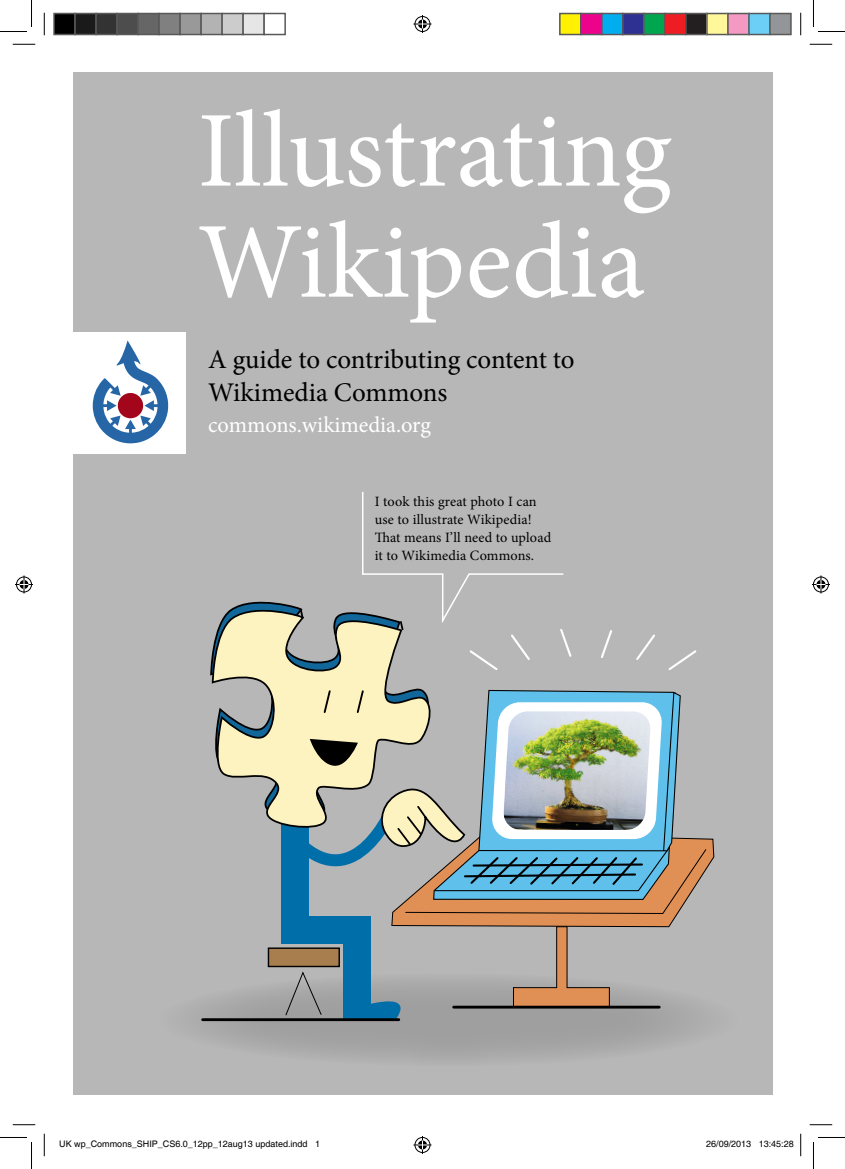
<style>
.page{position:relative;width:845px;height:1169px;background:#fff}
.page>*{position:absolute;margin:0;border:0;box-sizing:border-box;transform-origin:0 0}
.t1{font:108px "Minion Pro";letter-spacing:-.005em;color:#fff}
.t2{font:27px "Minion Pro";letter-spacing:-.005em;color:#000}
.t3{font:22.5px "Minion Pro";letter-spacing:-.005em;color:#fff}
.t4{font:14.25px/18px "Minion Pro";letter-spacing:.005em;color:#000}
.t5{font:9px "Helvetica";color:#000}
</style>
<div class="page">
<div style="left:73px;top:72px;width:699px;height:1022px;background:#b7b7b7"></div>
<div style="left:69px;top:332px;width:117px;height:121px;background:#fff"></div>
<svg style="left:93px;top:340px;width:75px;height:103px"></svg>
<div style="left:158px;top:973px;width:580px;height:93px;background:linear-gradient(to right,#a8a8a8,#a8a8a8);border-radius:50%"></div>
<svg style="left:211px;top:602px;width:178px;height:229px"></svg>
<svg style="left:298px;top:491px;width:274px;height:181px"></svg>
<div style="left:268px;top:947px;width:72px;height:20px;background:#a97e4f;border:1px solid #000"></div>
<hr style="left:203px;top:1018px;width:196px;height:3px;background:#000">
<svg style="left:282px;top:688px;width:432px;height:331px"></svg>
<svg style="left:601px;top:630px;width:96px;height:40px"></svg>
<hr style="left:453px;top:1005px;width:206px;height:3px;background:#000">
<svg style="left:13px;top:44px;width:22px;height:1px"></svg>
<svg style="left:809px;top:44px;width:23px;height:1px"></svg>
<svg style="left:13px;top:1124px;width:22px;height:1px"></svg>
<svg style="left:809px;top:1124px;width:23px;height:1px"></svg>
<svg style="left:44px;top:13px;width:1px;height:22px"></svg>
<svg style="left:44px;top:1133px;width:1px;height:23px"></svg>
<svg style="left:800px;top:13px;width:1px;height:22px"></svg>
<svg style="left:800px;top:1133px;width:1px;height:23px"></svg>
<svg style="left:0;top:0;width:32px;height:32px"></svg>
<svg style="left:0;top:1137px;width:32px;height:32px"></svg>
<svg style="left:813px;top:0;width:32px;height:32px"></svg>
<svg style="left:813px;top:1137px;width:32px;height:32px"></svg>
<svg style="left:413px;top:15px;width:18px;height:18px"></svg>
<svg style="left:413px;top:1136px;width:18px;height:18px"></svg>
<svg style="left:15px;top:575px;width:18px;height:18px"></svg>
<svg style="left:812px;top:575px;width:18px;height:18px"></svg>
<div style="left:54px;top:14px;width:21px;height:21px;background:#000"></div>
<div style="left:53px;top:13px;width:23px;height:22px;border:2px solid #595959"></div>
<div style="left:75px;top:14px;width:21px;height:21px;background:#1a1a1a"></div>
<div style="left:74px;top:13px;width:23px;height:22px;border:2px solid #595959"></div>
<div style="left:96px;top:14px;width:21px;height:21px;background:#333"></div>
<div style="left:95px;top:13px;width:23px;height:22px;border:2px solid #595959"></div>
<div style="left:117px;top:14px;width:21px;height:21px;background:#4d4d4d"></div>
<div style="left:116px;top:13px;width:23px;height:22px;border:2px solid #595959"></div>
<div style="left:138px;top:14px;width:21px;height:21px;background:#666"></div>
<div style="left:137px;top:13px;width:23px;height:22px;border:2px solid #595959"></div>
<div style="left:159px;top:14px;width:21px;height:21px;background:#808080"></div>
<div style="left:158px;top:13px;width:23px;height:22px;border:2px solid #595959"></div>
<div style="left:180px;top:14px;width:21px;height:21px;background:#999"></div>
<div style="left:179px;top:13px;width:23px;height:22px;border:2px solid #595959"></div>
<div style="left:201px;top:14px;width:21px;height:21px;background:#b3b3b3"></div>
<div style="left:200px;top:13px;width:23px;height:22px;border:2px solid #595959"></div>
<div style="left:222px;top:14px;width:21px;height:21px;background:#ccc"></div>
<div style="left:221px;top:13px;width:23px;height:22px;border:2px solid #595959"></div>
<div style="left:243px;top:14px;width:21px;height:21px;background:#e6e6e6"></div>
<div style="left:242px;top:13px;width:23px;height:22px;border:2px solid #595959"></div>
<div style="left:263px;top:13px;width:23px;height:22px;border:2px solid #595959"></div>
<div style="left:560px;top:14px;width:21px;height:21px;background:#fff101"></div>
<div style="left:559px;top:13px;width:22px;height:22px;border:2px solid #595959"></div>
<div style="left:581px;top:14px;width:21px;height:21px;background:#ed028c"></div>
<div style="left:580px;top:13px;width:22px;height:22px;border:2px solid #595959"></div>
<div style="left:602px;top:14px;width:21px;height:21px;background:#00aeef"></div>
<div style="left:601px;top:13px;width:22px;height:22px;border:2px solid #595959"></div>
<div style="left:623px;top:14px;width:21px;height:21px;background:#2e3092"></div>
<div style="left:622px;top:13px;width:22px;height:22px;border:2px solid #595959"></div>
<div style="left:644px;top:14px;width:21px;height:21px;background:#00a54f"></div>
<div style="left:643px;top:13px;width:22px;height:22px;border:2px solid #595959"></div>
<div style="left:665px;top:14px;width:21px;height:21px;background:#ee1d23"></div>
<div style="left:664px;top:13px;width:22px;height:22px;border:2px solid #595959"></div>
<div style="left:686px;top:14px;width:21px;height:21px;background:#231f20"></div>
<div style="left:685px;top:13px;width:22px;height:22px;border:2px solid #595959"></div>
<div style="left:707px;top:14px;width:21px;height:21px;background:#fff79a"></div>
<div style="left:706px;top:13px;width:22px;height:22px;border:2px solid #595959"></div>
<div style="left:728px;top:14px;width:21px;height:21px;background:#f499c2"></div>
<div style="left:727px;top:13px;width:22px;height:22px;border:2px solid #595959"></div>
<div style="left:749px;top:14px;width:21px;height:21px;background:#6bcff6"></div>
<div style="left:748px;top:13px;width:22px;height:22px;border:2px solid #595959"></div>
<div style="left:770px;top:14px;width:21px;height:21px;background:#939598"></div>
<div style="left:769px;top:13px;width:22px;height:22px;border:2px solid #595959"></div>
<p class="t1" style="left:198px;top:79px;width:475px">Illustrating</p>
<p class="t1" style="left:198px;top:190px;width:449px">Wikipedia</p>
<p class="t2" style="left:208px;top:341px;width:368px">A guide to contributing content to</p>
<p class="t2" style="left:208px;top:374px;width:241px">Wikimedia Commons</p>
<p class="t3" style="left:208px;top:410px;width:224px">commons.wikimedia.org</p>
<p class="t4" style="left:375px;top:492px;width:178px">I took this great photo I can use to illustrate Wikipedia!<br>That means I’ll need to upload it to Wikimedia Commons.</p>
<p class="t5" style="left:59px;top:1138px;width:262px">UK wp_Commons_SHIP_CS6.0_12pp_12aug13 updated.indd 1</p>
<p class="t5" style="left:706px;top:1138px;width:89px">26/09/2013 13:45:28</p>
</div>
